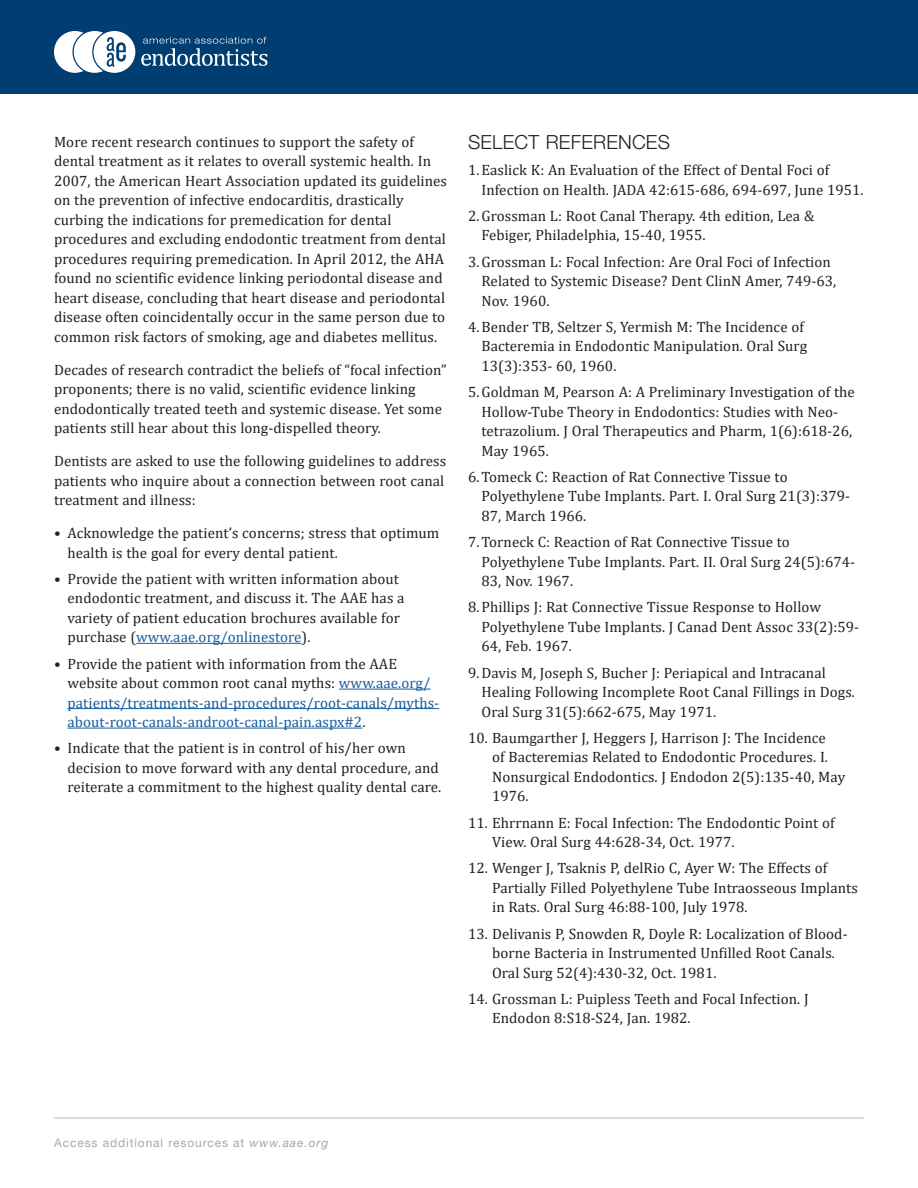
<style>
.page{position:relative;width:918px;height:1188px;background:#fff}
.page>*{position:absolute;margin:0;border:0;box-sizing:border-box;transform-origin:0 0}
.Heading_2{font:300 19.5px "Helvetica Neue LT Std";letter-spacing:.01em;color:#231f20}
.Text_1{font:15px/19.5px "Cambria";letter-spacing:.005em;color:#231f20}
.t1{font:15px/19.5px "Cambria";letter-spacing:.005em;color:#175d9e}
.t2{font:12px "Helvetica Neue LT Std";letter-spacing:.075em;color:#a3a9ad}
.s1{color:#175d9e}
.s2{color:#231f20}
.s3{font-style:italic}
</style>
<div class="page">
<div style="left:0;top:0;width:918px;height:94px;background:#003d71"></div>
<hr style="left:54px;top:1117px;width:810px;height:2px;background:#d1d2d4">
<svg style="left:54px;top:31px;width:81px;height:42px"></svg>
<svg style="left:141px;top:37px;width:126px;height:29px"></svg>
<hr style="left:136px;top:643px;width:166px;height:1px;background:#175d9e">
<hr style="left:339px;top:689px;width:91px;height:1px;background:#175d9e">
<hr style="left:68px;top:708px;width:371px;height:1px;background:#175d9e">
<hr style="left:68px;top:728px;width:294px;height:1px;background:#175d9e">
<p class="Text_1" style="left:54px;top:132px;width:395px">More recent research continues to support the safety of dental treatment as it relates to overall systemic health. In 2007, the American Heart Association updated its guidelines on the prevention of infective endocarditis, drastically curbing the indications for premedication for dental procedures and excluding endodontic treatment from dental procedures requiring premedication. In April 2012, the AHA found no scientific evidence linking periodontal disease and heart disease, concluding that heart disease and periodontal disease often coincidentally occur in the same person due to common risk factors of smoking, age and diabetes mellitus.</p>
<p class="Text_1" style="left:54px;top:360px;width:394px">Decades of research contradict the beliefs of “focal infection” proponents; there is no valid, scientific evidence linking endodontically treated teeth and systemic disease. Yet some patients still hear about this long-dispelled theory.</p>
<p class="Text_1" style="left:54px;top:451px;width:394px">Dentists are asked to use the following guidelines to address patients who inquire about a connection between root canal treatment and illness:</p>
<p class="Text_1" style="left:68px;top:523px;width:373px;text-indent:-14px">• Acknowledge the patient’s concerns; stress that optimum health is the goal for every dental patient.</p>
<p class="Text_1" style="left:68px;top:569px;width:339px;text-indent:-14px">• Provide the patient with written information about endodontic treatment, and discuss it. The AAE has a variety of patient education brochures available for purchase (<span class="s1">www.aae.org/onlinestore</span>).</p>
<p class="t1" style="left:68px;top:654px;width:373px;text-indent:-14px"><span class="s2">• Provide the patient with information from the AAE website about common root canal myths:</span> www.aae.org/ patients/treatments-and-procedures/root-canals/myths&shy;about-root-canals-androot-canal-pain.aspx#2<span class="s2">.</span></p>
<p class="Text_1" style="left:68px;top:738px;width:375px;text-indent:-14px">• Indicate that the patient is in control of his/her own decision to move forward with any dental procedure, and reiterate a commitment to the highest quality dental care.</p>
<p class="Heading_2" style="left:468px;top:130px;width:204px">SELECT REFERENCES</p>
<p class="Text_1" style="left:482px;top:160px;width:384px;text-indent:-14px">1.Easlick K: An Evaluation of the Effect of Dental Foci of<br>Infection on Health. JADA 42:615-686, 694-697, June 1951.</p>
<p class="Text_1" style="left:482px;top:206px;width:334px;text-indent:-14px">2.Grossman L: Root Canal Therapy. 4th edition, Lea &amp;<br>Febiger, Philadelphia, 15-40, 1955.</p>
<p class="Text_1" style="left:482px;top:252px;width:356px;text-indent:-14px">3.Grossman L: Focal Infection: Are Oral Foci of Infection<br>Related to Systemic Disease? Dent ClinN Amer, 749-63,<br>Nov. 1960.</p>
<p class="Text_1" style="left:482px;top:317px;width:327px;text-indent:-14px">4.Bender TB, Seltzer S, Yermish M: The Incidence of<br>Bacteremia in Endodontic Manipulation. Oral Surg<br>13(3):353- 60, 1960.</p>
<p class="Text_1" style="left:482px;top:382px;width:375px;text-indent:-14px">5.Goldman M, Pearson A: A Preliminary Investigation of the Hollow-Tube Theory in Endodontics: Studies with Neo&shy;tetrazolium. J Oral Therapeutics and Pharm, 1(6):618-26, May 1965.</p>
<p class="Text_1" style="left:482px;top:467px;width:370px;text-indent:-14px">6.Tomeck C: Reaction of Rat Connective Tissue to<br>Polyethylene Tube Implants. Part. I. Oral Surg 21(3):379-<br>87, March 1966.</p>
<p class="Text_1" style="left:482px;top:532px;width:375px;text-indent:-14px">7.Torneck C: Reaction of Rat Connective Tissue to<br>Polyethylene Tube Implants. Part. II. Oral Surg 24(5):674-<br>83, Nov. 1967.</p>
<p class="Text_1" style="left:482px;top:597px;width:379px;text-indent:-14px">8.Phillips J: Rat Connective Tissue Response to Hollow<br>Polyethylene Tube Implants. J Canad Dent Assoc 33(2):59-<br>64, Feb. 1967.</p>
<p class="Text_1" style="left:482px;top:663px;width:375px;text-indent:-14px">9.Davis M, Joseph S, Bucher J: Periapical and Intracanal<br>Healing Following Incomplete Root Canal Fillings in Dogs.<br>Oral Surg 31(5):662-675, May 1971.</p>
<p class="Text_1" style="left:492px;top:728px;width:355px;text-indent:-24px">10. Baumgarther J, Heggers J, Harrison J: The Incidence<br>of Bacteremias Related to Endodontic Procedures. I.<br>Nonsurgical Endodontics. J Endodon 2(5):135-40, May 1976.</p>
<p class="Text_1" style="left:492px;top:813px;width:344px;text-indent:-24px">11. Ehrrnann E: Focal Infection: The Endodontic Point of<br>View. Oral Surg 44:628-34, Oct. 1977.</p>
<p class="Text_1" style="left:492px;top:858px;width:367px;text-indent:-24px">12. Wenger J, Tsaknis P, delRio C, Ayer W: The Effects of<br>Partially Filled Polyethylene Tube Intraosseous Implants in Rats. Oral Surg 46:88-100, July 1978.</p>
<p class="Text_1" style="left:492px;top:924px;width:357px;text-indent:-24px">13. Delivanis P, Snowden R, Doyle R: Localization of Blood&shy;borne Bacteria in Instrumented Unfilled Root Canals.<br>Oral Surg 52(4):430-32, Oct. 1981.</p>
<p class="Text_1" style="left:492px;top:989px;width:318px;text-indent:-24px">14. Grossman L: Puipless Teeth and Focal Infection. J<br>Endodon 8:S18-S24, Jan. 1982.</p>
<p class="t2" style="left:54px;top:1136px;width:276px">Access additional resources at <span class="s3">www.aae.org</span></p>
</div>
